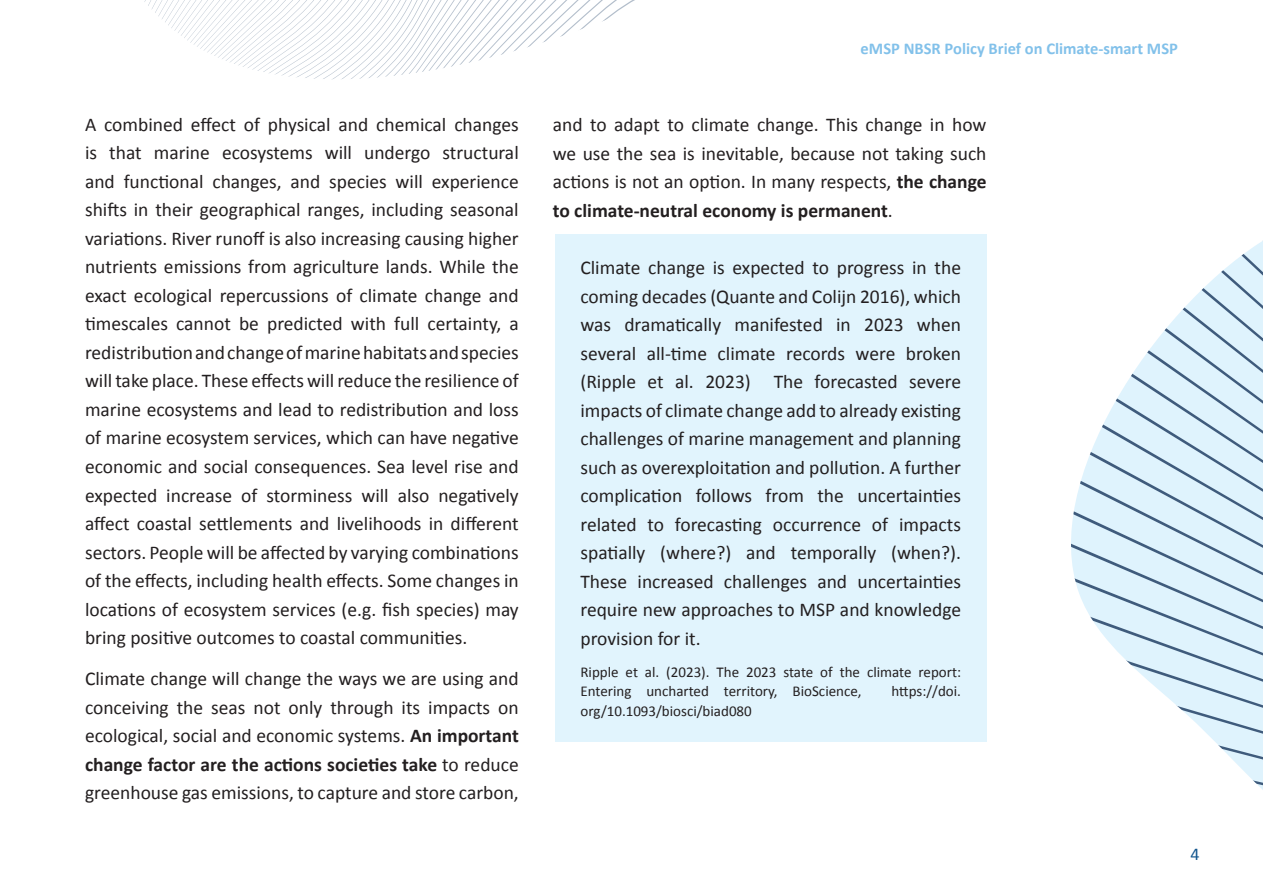
<style>
.page{position:relative;width:1263px;height:893px;background:#fff}
.page>*{position:absolute;margin:0;border:0;box-sizing:border-box;transform-origin:0 0}
.t1{font:19.5px/28.5px "Calibri";color:#231f20;text-align:justify}
.t2{font:18px "Calibri";color:#13568e}
.t3{font:700 16.5px "Calibri";color:#82c1ea}
.t4{font:15px/19.5px "Calibri";color:#231f20}
.s1{font-weight:700}
</style>
<div class="page">
<svg style="left:1071px;top:501px;width:192px;height:285px;fill:#dff3fd"></svg>
<svg style="left:1076px;top:241px;width:187px;height:260px"></svg>
<div style="left:555px;top:234px;width:431px;height:507px;background:#e1f4fd"></div>
<svg style="left:144px;top:0;width:491px;height:80px"></svg>
<p class="t1" style="left:85px;top:110px;width:435px">A combined effect of physical and chemical changes is that marine ecosystems will undergo structural and functional changes, and species will experience shifts in their geographical ranges, including seasonal variations. River runoff is also increasing causing higher nutrients emissions from agriculture lands. While the exact ecological repercussions of climate change and timescales cannot be predicted with full certainty, a redistribution and change of marine habitats and species will take place. These effects will reduce the resilience of marine ecosystems and lead to redistribution and loss of marine ecosystem services, which can have negative economic and social consequences. Sea level rise and expected increase of storminess will also negatively affect coastal settlements and livelihoods in different sectors. People will be affected by varying combinations of the effects, including health effects. Some changes in locations of ecosystem services (e.g. fish species) may bring positive outcomes to coastal communities.</p>
<p class="t1" style="left:85px;top:664px;width:435px">Climate change will change the ways we are using and conceiving the seas not only through its impacts on ecological, social and economic systems. <span class="s1">An important change factor are the actions societies take</span> to reduce greenhouse gas emissions, to capture and store carbon,</p>
<p class="t3" style="left:861px;top:37px;width:319px">eMSP NBSR Policy Brief on Climate-smart MSP</p>
<p class="t1" style="left:553px;top:110px;width:435px">and to adapt to climate change. This change in how we use the sea is inevitable, because not taking such actions is not an option. In many respects, <span class="s1">the change to climate-neutral economy is permanent</span>.</p>
<p class="t1" style="left:580px;top:253px;width:382px">Climate change is expected to progress in the coming decades (Quante and Colijn 2016), which was dramatically manifested in 2023 when several all-time climate records were broken (Ripple et al. 2023) The forecasted severe impacts of climate change add to already existing challenges of marine management and planning such as overexploitation and pollution. A further complication follows from the uncertainties related to forecasting occurrence of impacts spatially (where?) and temporally (when?).<br>These increased challenges and uncertainties require new approaches to MSP and knowledge provision for it.</p>
<p class="t4" style="left:580px;top:662px;width:382px">Ripple et al. (2023). The 2023 state of the climate report:<br>Entering uncharted territory, BioScience,</p>
<p class="t4" style="left:891px;top:681px;width:71px">https://doi.</p>
<p class="t4" style="left:580px;top:701px;width:173px">org/10.1093/biosci/biad080</p>
<p class="t2" style="left:1190px;top:841px;width:11px">4</p>
</div>
